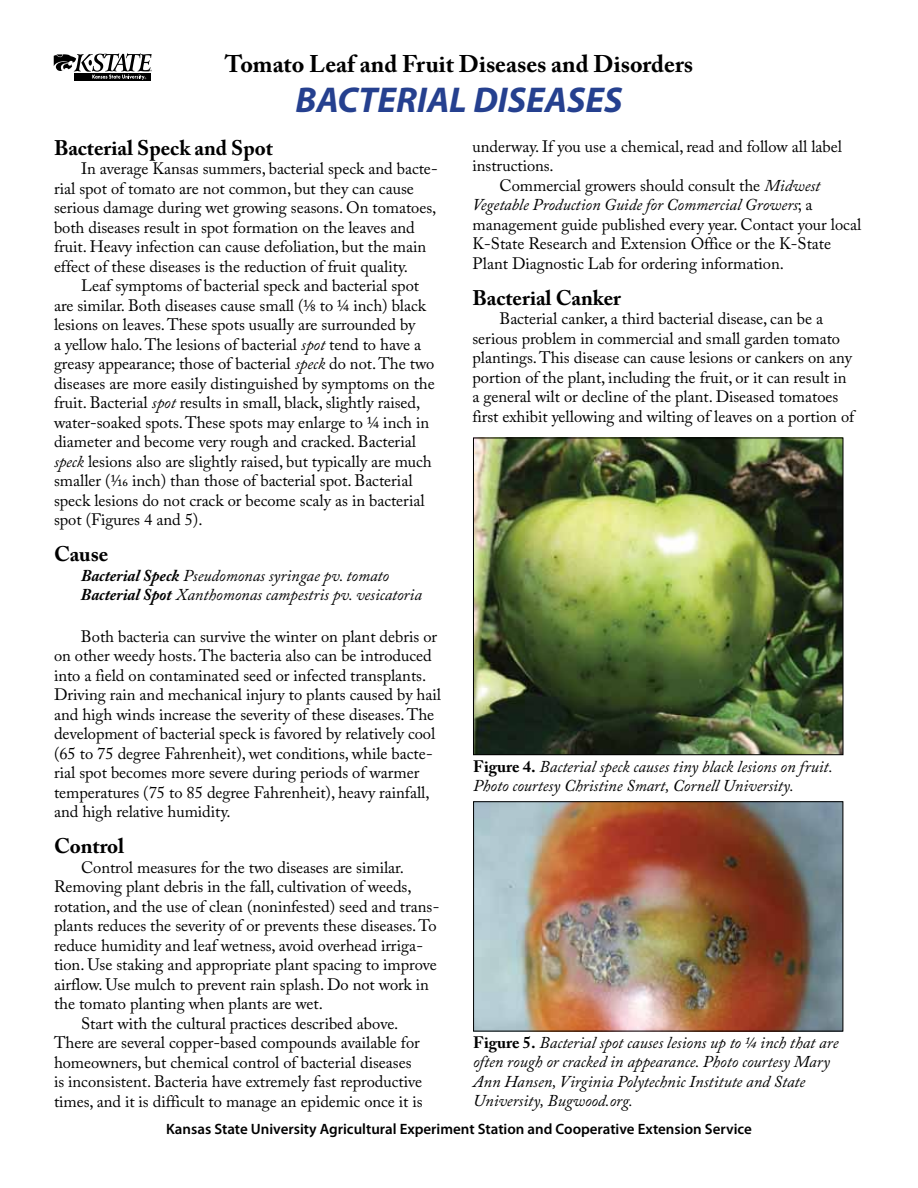
<style>
.page{position:relative;width:918px;height:1188px;background:#fff}
.page>*{position:absolute;margin:0;border:0;box-sizing:border-box;transform-origin:0 0}
.t1{font:italic 700 36px "Myriad Pro";color:#25408f}
.t2{font:700 24px "Adobe Caslon Pro";color:#000}
.t3{font:700 21px "Adobe Caslon Pro";color:#000}
.t4{font:16.5px/19.5px "Adobe Caslon Pro";letter-spacing:-.005em;color:#000}
.t5{font:italic 16.5px/19.5px "Adobe Caslon Pro";color:#000}
.t6{font:600 15px "Myriad Pro";color:#000}
.s1{font-style:italic}
.s2{font-weight:700}
.s3{font-weight:700;font-style:normal}
</style>
<div class="page">
<img style="left:475px;top:440px;width:366px;height:313px">
<div style="left:473px;top:438px;width:370px;height:317px;border:1px solid #000"></div>
<img style="left:475px;top:803px;width:366px;height:227px">
<div style="left:473px;top:801px;width:370px;height:231px;border:1px solid #000"></div>
<svg style="left:54px;top:53px;width:98px;height:27px"></svg>
<h2 class="t2" style="left:225px;top:49px;width:470px">Tomato Leaf and Fruit Diseases and Disorders</h2>
<h1 class="t1" style="left:296px;top:77px;width:328px">BACTERIAL DISEASES</h1>
<p class="t3" style="left:54px;top:135px;width:220px">Bacterial Speck and Spot</p>
<p class="t4" style="left:54px;top:159px;width:385px;text-indent:27px">In average Kansas summers, bacterial speck and bacte&shy;rial spot of tomato are not common, but they can cause serious damage during wet growing seasons. On tomatoes, both diseases result in spot formation on the leaves and fruit. Heavy infection can cause defoliation, but the main effect of these diseases is the reduction of fruit quality.</p>
<p class="t4" style="left:54px;top:276px;width:382px;text-indent:27px">Leaf symptoms of bacterial speck and bacterial spot are similar. Both diseases cause small (⅛ to ¼ inch) black lesions on leaves. These spots usually are surrounded by<br>a yellow halo. The lesions of bacterial <span class="s1">spot</span> tend to have a greasy appearance; those of bacterial <span class="s1">speck</span> do not. The two diseases are more easily distinguished by symptoms on the fruit. Bacterial <span class="s1">spot</span> results in small, black, slightly raised, water-soaked spots. These spots may enlarge to ¼ inch in diameter and become very rough and cracked. Bacterial <span class="s1">speck</span> lesions also are slightly raised, but typically are much smaller (1/16 inch) than those of bacterial spot. Bacterial speck lesions do not crack or become scaly as in bacterial spot (Figures 4 and 5).</p>
<p class="t3" style="left:54px;top:542px;width:56px">Cause</p>
<p class="t5" style="left:81px;top:565px;width:342px"><span class="s2">Bacterial Speck</span> Pseudomonas syringae pv. tomato<br><span class="s2">Bacterial Spot</span> Xanthomonas campestris pv. vesicatoria</p>
<p class="t4" style="left:54px;top:626px;width:388px;text-indent:27px">Both bacteria can survive the winter on plant debris or on other weedy hosts. The bacteria also can be introduced into a field on contaminated seed or infected transplants.<br>Driving rain and mechanical injury to plants caused by hail and high winds increase the severity of these diseases. The development of bacterial speck is favored by relatively cool (65 to 75 degree Fahrenheit), wet conditions, while bacte&shy;rial spot becomes more severe during periods of warmer temperatures (75 to 85 degree Fahrenheit), heavy rainfall, and high relative humidity.</p>
<p class="t3" style="left:54px;top:834px;width:72px">Control</p>
<p class="t4" style="left:81px;top:857px;width:325px">Control measures for the two diseases are similar.</p>
<p class="t4" style="left:54px;top:877px;width:359px">Removing plant debris in the fall, cultivation of weeds,</p>
<p class="t4" style="left:54px;top:896px;width:387px">rotation, and the use of clean (noninfested) seed and trans-</p>
<p class="t4" style="left:54px;top:916px;width:384px">plants reduces the severity of or prevents these diseases. To</p>
<p class="t4" style="left:54px;top:935px;width:371px">reduce humidity and leaf wetness, avoid overhead irriga-</p>
<p class="t4" style="left:54px;top:955px;width:384px">tion. Use staking and appropriate plant spacing to improve</p>
<p class="t4" style="left:54px;top:974px;width:376px">airflow. Use mulch to prevent rain splash. Do not work in</p>
<p class="t4" style="left:54px;top:994px;width:271px">the tomato planting when plants are wet.</p>
<p class="t4" style="left:81px;top:1013px;width:319px">Start with the cultural practices described above.</p>
<p class="t4" style="left:54px;top:1033px;width:367px">There are several copper-based compounds available for</p>
<p class="t4" style="left:54px;top:1052px;width:359px">homeowners, but chemical control of bacterial diseases</p>
<p class="t4" style="left:54px;top:1072px;width:370px">is inconsistent. Bacteria have extremely fast reproductive</p>
<p class="t4" style="left:54px;top:1091px;width:370px">times, and it is difficult to manage an epidemic once it is</p>
<p class="t4" style="left:473px;top:136px;width:371px">underway. If you use a chemical, read and follow all label instructions.</p>
<p class="t4" style="left:473px;top:175px;width:390px;text-indent:27px">Commercial growers should consult the <span class="s1">Midwest Vegetable Production Guide for Commercial Growers</span>; a management guide published every year. Contact your local K-State Research and Extension Office or the K-State Plant Diagnostic Lab for ordering information.</p>
<p class="t3" style="left:472px;top:285px;width:150px">Bacterial Canker</p>
<p class="t4" style="left:473px;top:309px;width:383px;text-indent:27px">Bacterial canker, a third bacterial disease, can be a serious problem in commercial and small garden tomato plantings. This disease can cause lesions or cankers on any portion of the plant, including the fruit, or it can result in a general wilt or decline of the plant. Diseased tomatoes first exhibit yellowing and wilting of leaves on a portion of</p>
<p class="t5" style="left:473px;top:756px;width:361px"><span class="s3">Figure 4.</span> Bacterial speck causes tiny black lesions on fruit.<br>Photo courtesy Christine Smart, Cornell University.</p>
<p class="t5" style="left:473px;top:1032px;width:367px"><span class="s3">Figure 5.</span> Bacterial spot causes lesions up to ¼ inch that are often rough or cracked in appearance. Photo courtesy Mary Ann Hansen, Virginia Polytechnic Institute and State University, Bugwood.org.</p>
<p class="t6" style="left:166px;top:1120px;width:587px">Kansas State University Agricultural Experiment Station and Cooperative Extension Service</p>
</div>
